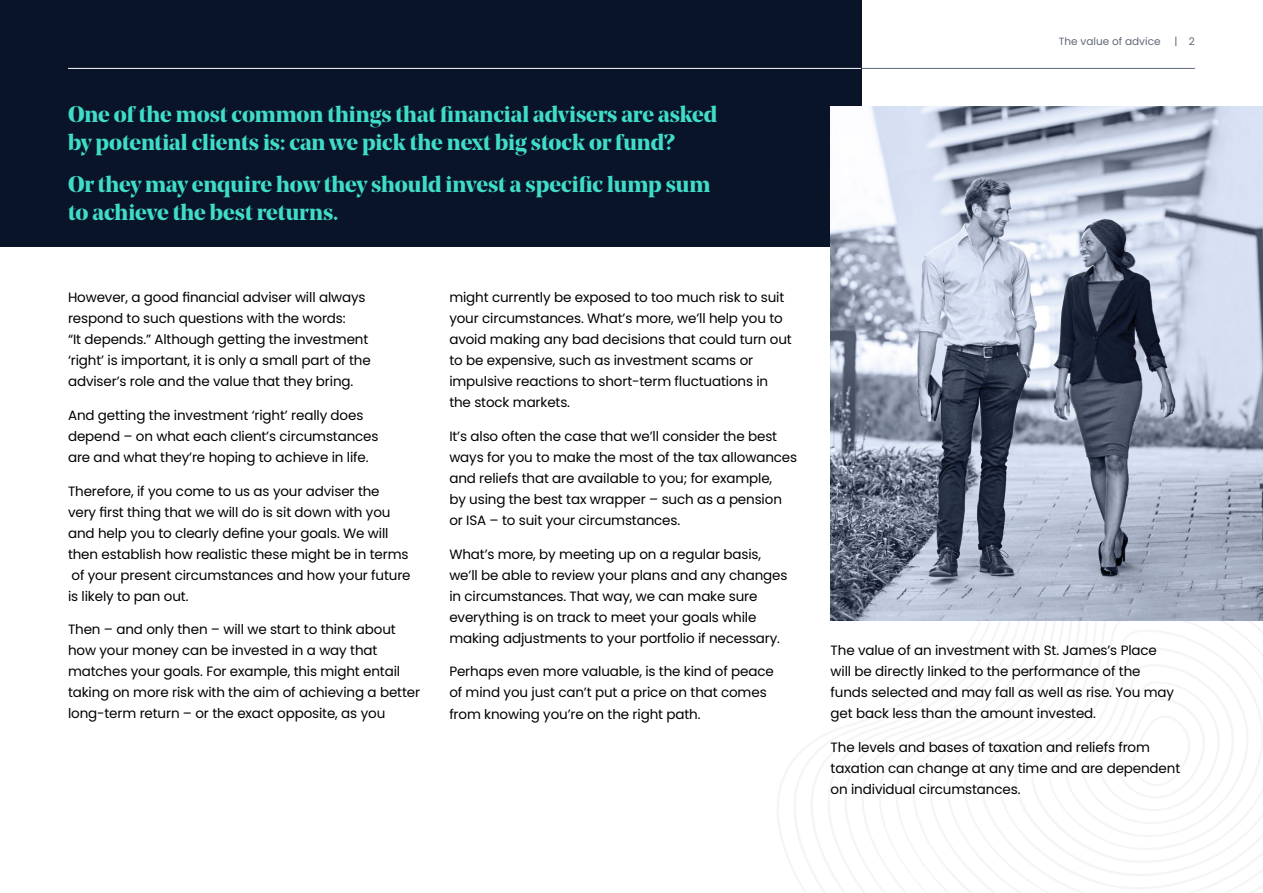
<style>
.page{position:relative;width:1263px;height:893px;background:#fff}
.page>*{position:absolute;margin:0;border:0;box-sizing:border-box;transform-origin:0 0}
.t1{font:700 22.5px/28.5px "Noe Display SJP";letter-spacing:-.005em;color:#3fdcc8}
.t2{font:13.5px/21px "Poppins";letter-spacing:-.01em;color:#000}
.t3{font:10.5px "Poppins";color:#606776}
</style>
<div class="page">
<hr style="left:68px;top:68px;width:1127px;height:1px;background:#606776">
<div style="left:0;top:0;width:861px;height:247px;background:#0a1428"></div>
<img style="left:831px;top:106px;width:432px;height:515px">
<hr style="left:68px;top:68px;width:793px;height:1px;background:#fff">
<h1 class="t1" style="left:68px;top:99px;width:651px">One of the most common things that financial advisers are asked by potential clients is: can we pick the next big stock or fund?</h1>
<h1 class="t1" style="left:68px;top:169px;width:644px">Or they may enquire how they should invest a specific lump sum to achieve the best returns.</h1>
<p class="t2" style="left:68px;top:287px;width:304px">However, a good financial adviser will always respond to such questions with the words:<br>“It depends.” Although getting the investment ‘right’ is important, it is only a small part of the adviser’s role and the value that they bring.</p>
<p class="t2" style="left:68px;top:405px;width:312px">And getting the investment ‘right’ really does depend – on what each client’s circumstances are and what they’re hoping to achieve in life.</p>
<p class="t2" style="left:68px;top:480px;width:344px">Therefore, if you come to us as your adviser the very first thing that we will do is sit down with you and help you to clearly define your goals. We will then establish how realistic these might be in terms of your present circumstances and how your future is likely to pan out.</p>
<p class="t2" style="left:68px;top:619px;width:354px">Then – and only then – will we start to think about how your money can be invested in a way that matches your goals. For example, this might entail taking on more risk with the aim of achieving a better long-term return – or the exact opposite, as you</p>
<p class="t2" style="left:449px;top:287px;width:344px">might currently be exposed to too much risk to suit your circumstances. What’s more, we’ll help you to avoid making any bad decisions that could turn out to be expensive, such as investment scams or impulsive reactions to short-term fluctuations in the stock markets.</p>
<p class="t2" style="left:449px;top:426px;width:349px">It’s also often the case that we’ll consider the best ways for you to make the most of the tax allowances and reliefs that are available to you; for example,<br>by using the best tax wrapper – such as a pension or ISA – to suit your circumstances.</p>
<p class="t2" style="left:449px;top:543px;width:340px">What’s more, by meeting up on a regular basis, we’ll be able to review your plans and any changes in circumstances. That way, we can make sure everything is on track to meet your goals while making adjustments to your portfolio if necessary.</p>
<p class="t2" style="left:449px;top:661px;width:326px">Perhaps even more valuable, is the kind of peace of mind you just can’t put a price on that comes from knowing you’re on the right path.</p>
<p class="t3" style="left:1059px;top:35px;width:103px">The value of advice</p>
<p class="t3" style="left:1174px;top:35px;width:22px">| 2</p>
<p class="t2" style="left:831px;top:640px;width:345px">The value of an investment with St. James’s Place will be directly linked to the performance of the funds selected and may fall as well as rise. You may get back less than the amount invested.</p>
<p class="t2" style="left:831px;top:737px;width:351px">The levels and bases of taxation and reliefs from taxation can change at any time and are dependent on individual circumstances.</p>
</div>
